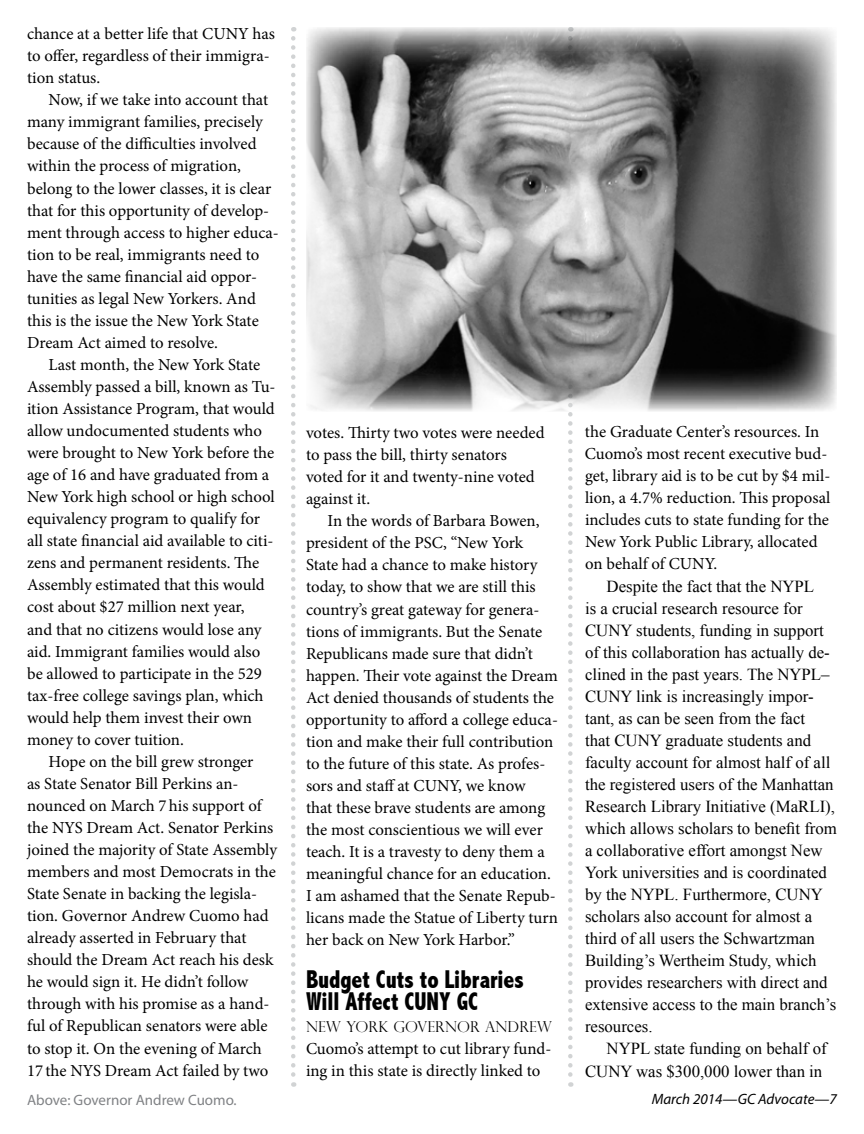
<style>
.page{position:relative;width:864px;height:1134px;background:#fff}
.page>*{position:absolute;margin:0;border:0;box-sizing:border-box;transform-origin:0 0}
.t1{font:800 condensed 25.8px/22px "Abadi";color:#000;scale:.9 1}
.t2{font:16.8px/22px "Minion Pro";letter-spacing:-.01em;color:#000}
.t3{font:16.8px/22px "Times New Roman";color:#000}
.t4{font:15px "Myriad Pro";color:#808285}
.t5{font:italic 15px "Myriad Pro";color:#000}
.t6{font:300 15px "Perpetua Titling";color:#000}
</style>
<div class="page">
<svg style="left:568px;top:412px;width:5px;height:675px"></svg>
<img style="left:306px;top:27px;width:531px;height:384px">
<svg style="left:291px;top:38px;width:5px;height:1049px"></svg>
<p class="t2" style="left:27px;top:23px;width:250px">chance at a better life that CUNY has to offer, regardless of their immigra&shy;tion status.</p>
<p class="t2" style="left:27px;top:89px;width:253px;text-indent:22px">Now, if we take into account that many immigrant families, precisely because of the difficulties involved within the process of migration, belong to the lower classes, it is clear that for this opportunity of develop&shy;ment through access to higher educa&shy;tion to be real, immigrants need to have the same financial aid oppor&shy;tunities as legal New Yorkers. And this is the issue the New York State Dream Act aimed to resolve.</p>
<p class="t2" style="left:27px;top:354px;width:250px;text-indent:22px">Last month, the New York State Assembly passed a bill, known as Tu&shy;ition Assistance Program, that would allow undocumented students who were brought to New York before the age of 16 and have graduated from a New York high school or high school equivalency program to qualify for all state financial aid available to citi&shy;zens and permanent residents. The Assembly estimated that this would cost about $27 million next year,<br>and that no citizens would lose any aid. Immigrant families would also be allowed to participate in the 529 tax-free college savings plan, which would help them invest their own money to cover tuition.</p>
<p class="t2" style="left:27px;top:750px;width:252px;text-indent:22px">Hope on the bill grew stronger<br>as State Senator Bill Perkins an&shy;nounced on March 7his support of the NYS Dream Act. Senator Perkins joined the majority of State Assembly members and most Democrats in the State Senate in backing the legisla&shy;tion. Governor Andrew Cuomo had already asserted in February that should the Dream Act reach his desk he would sign it. He didn’t follow through with his promise as a hand&shy;ful of Republican senators were able to stop it. On the evening of March 17 the NYS Dream Act failed by two</p>
<p class="t4" style="left:27px;top:1090px;width:211px">Above: Governor Andrew Cuomo.</p>
<p class="t2" style="left:306px;top:422px;width:240px">votes. Thirty two votes were needed to pass the bill, thirty senators voted for it and twenty-nine voted against it.</p>
<p class="t2" style="left:306px;top:510px;width:254px;text-indent:22px">In the words of Barbara Bowen, president of the PSC, “New York State had a chance to make history today, to show that we are still this country’s great gateway for genera&shy;tions of immigrants. But the Senate Republicans made sure that didn’t happen. Their vote against the Dream Act denied thousands of students the opportunity to afford a college educa&shy;tion and make their full contribution to the future of this state. As profes&shy;sors and staff at CUNY, we know<br>that these brave students are among the most conscientious we will ever teach. It is a travesty to deny them a meaningful chance for an education.<br>I am ashamed that the Senate Repub&shy;licans made the Statue of Liberty turn her back on New York Harbor.”</p>
<h1 class="t1" style="left:306px;top:968px;width:244px">Budget Cuts to Libraries<br>Will Affect CUNY GC</h1>
<p class="t6" style="left:306px;top:1017px;width:248px">NEW YORK GOVERNOR ANDREW</p>
<p class="t2" style="left:306px;top:1038px;width:247px">Cuomo’s attempt to cut library fund&shy;ing in this state is directly linked to</p>
<p class="t2" style="left:585px;top:421px;width:247px">the Graduate Center’s resources. In Cuomo’s most recent executive bud&shy;get, library aid is to be cut by $4 mil&shy;lion, a 4.7% reduction. This proposal includes cuts to state funding for the New York Public Library, allocated on behalf of CUNY.</p>
<p class="t3" style="left:585px;top:575px;width:254px;text-indent:22px">Despite the fact that the NYPL<br>is a crucial research resource for CUNY students, funding in support of this collaboration has actually de&shy;clined in the past years. The NYPL– CUNY link is increasingly impor&shy;tant, as can be seen from the fact<br>that CUNY graduate students and faculty account for almost half of all the registered users of the Manhattan Research Library Initiative (MaRLI), which allows scholars to benefit from a collaborative effort amongst New York universities and is coordinated by the NYPL. Furthermore, CUNY scholars also account for almost a third of all users the Schwartzman Building’s Wertheim Study, which provides researchers with direct and extensive access to the main branch’s resources.</p>
<p class="t3" style="left:585px;top:1038px;width:243px;text-align:right">NYPL state funding on behalf of<br>CUNY was $300,000 lower than in</p>
<p class="t5" style="left:652px;top:1089px;width:187px">March 2014—GC Advocate—7</p>
</div>
